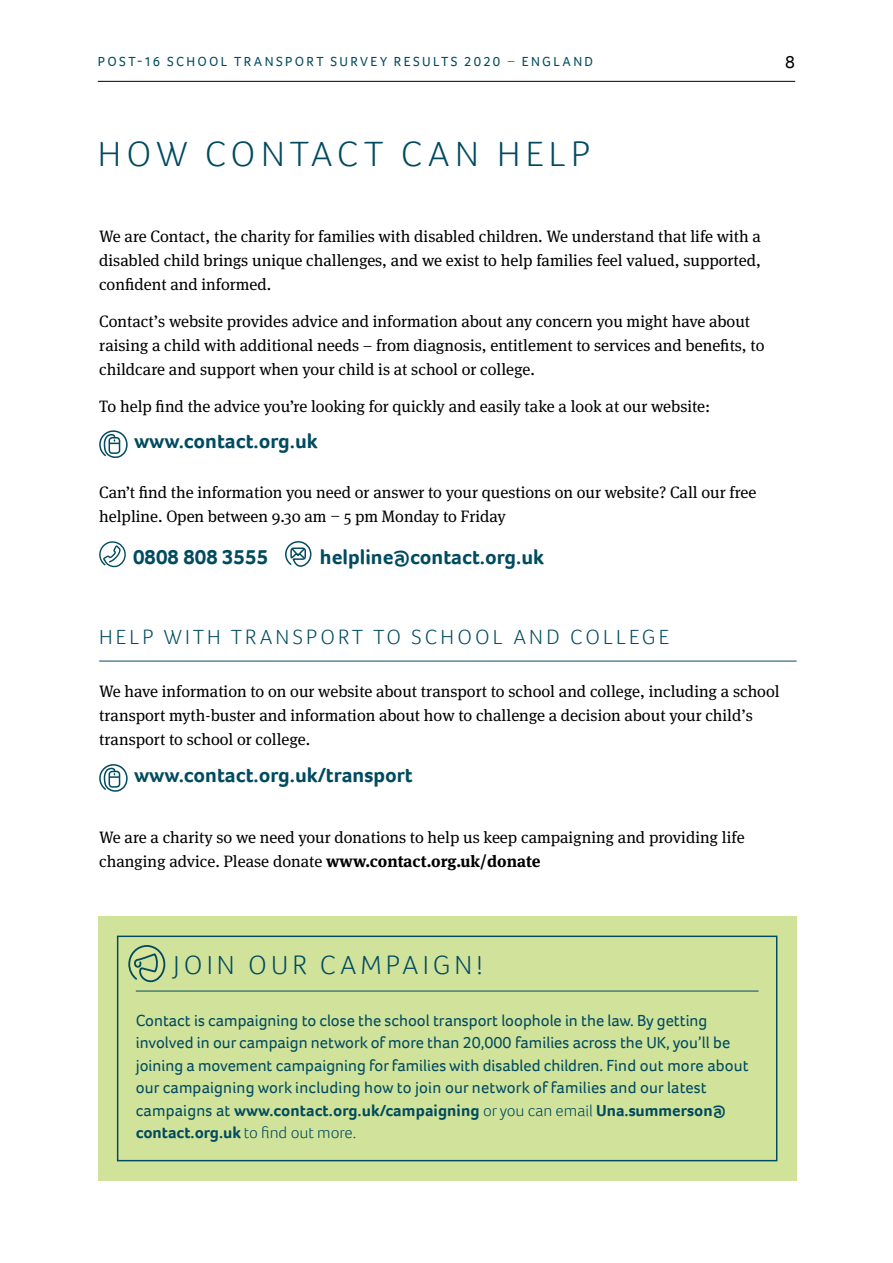
<style>
.page{position:relative;width:893px;height:1263px;background:#fff}
.page>*{position:absolute;margin:0;border:0;box-sizing:border-box;transform-origin:0 0}
.t1{font:300 36px "Foco";letter-spacing:.15em;color:#004b60}
.t2{font:300 27px "Foco";letter-spacing:.15em;color:#004b60}
.t3{font:700 21px "Foco";color:#004b60}
.t4{font:300 21px "Foco";letter-spacing:.15em;color:#004b60}
.t5{font:18px "Foco";color:#000}
.t6{font:16.5px/24px "Meta Serif OT";color:#000}
.t7{font:16.5px/22.5px "Foco";color:#004b60}
.t8{font:13.5px "Foco";letter-spacing:.17em;color:#004b60}
.s1{font-family:"Meta Serif OT"}
.s2{font-weight:700}
.s3{font-weight:300}
</style>
<div class="page">
<hr style="left:98px;top:81px;width:697px;height:1px;background:#000">
<hr style="left:99px;top:661px;width:698px;height:1px;background:#004b60">
<svg style="left:99px;top:430px;width:29px;height:27px"></svg>
<svg style="left:99px;top:541px;width:27px;height:26px"></svg>
<svg style="left:285px;top:541px;width:27px;height:26px"></svg>
<svg style="left:99px;top:764px;width:29px;height:27px"></svg>
<div style="left:98px;top:916px;width:698px;height:264px;background:#d1e39b"></div>
<hr style="left:136px;top:991px;width:622px;height:1px;background:#004b60">
<div style="left:117px;top:935px;width:660px;height:226px;border:1px solid #004b60"></div>
<svg style="left:128px;top:945px;width:38px;height:38px"></svg>
<p class="t8" style="left:98px;top:52px;width:497px">post-16 school transport survey results 2020 <span class="s1">–</span> England</p>
<p class="t5" style="left:785px;top:50px;width:11px">8</p>
<h1 class="t1" style="left:98px;top:130px;width:494px">HOW CONTACT CAN HELP</h1>
<p class="t6" style="left:99px;top:224px;width:663px;text-align:justify">We are Contact, the charity for families with disabled children. We understand that life with a disabled child brings unique challenges, and we exist to help families feel valued, supported, confident and informed.</p>
<p class="t6" style="left:99px;top:309px;width:667px">Contact’s website provides advice and information about any concern you might have about raising a child with additional needs – from diagnosis, entitlement to services and benefits, to childcare and support when your child is at school or college.</p>
<p class="t6" style="left:99px;top:394px;width:613px">To help find the advice you’re looking for quickly and easily take a look at our website:</p>
<p class="t3" style="left:134px;top:427px;width:185px">www.contact.org.uk</p>
<p class="t6" style="left:99px;top:480px;width:659px">Can’t find the information you need or answer to your questions on our website? Call our free helpline. Open between 9.30 am – 5 pm Monday to Friday</p>
<p class="t3" style="left:133px;top:543px;width:137px">0808 808 3555</p>
<p class="t3" style="left:320px;top:543px;width:226px">helpline@contact.org.uk</p>
<p class="t4" style="left:99px;top:623px;width:571px">HELP WITH TRANSPORT TO SCHOOL AND COLLEGE</p>
<p class="t6" style="left:99px;top:680px;width:682px">We have information to on our website about transport to school and college, including a school transport myth-buster and information about how to challenge a decision about your child’s transport to school or college.</p>
<p class="t3" style="left:134px;top:761px;width:280px">www.contact.org.uk/transport</p>
<p class="t6" style="left:99px;top:825px;width:647px">We are a charity so we need your donations to help us keep campaigning and providing life changing advice. Please donate <span class="s2">www.contact.org.uk/donate</span></p>
<h2 class="t2" style="left:174px;top:947px;width:310px">JOIN OUR CAMPAIGN!</h2>
<p class="t7" style="left:136px;top:1009px;width:614px">Contact is campaigning to close the school transport loophole in the law. By getting involved in our campaign network of more than 20,000 families across the UK, you’ll be joining a movement campaigning for families with disabled children. Find out more about our campaigning work including how to join our network of families and our latest campaigns at <span class="s2">www.contact.org.uk/campaigning</span> <span class="s3">OR YOU CAN EMAIL</span> <span class="s2">Una.summerson@ contact.org.uk</span> <span class="s3">TO FIND OUT MORE.</span></p>
</div>
